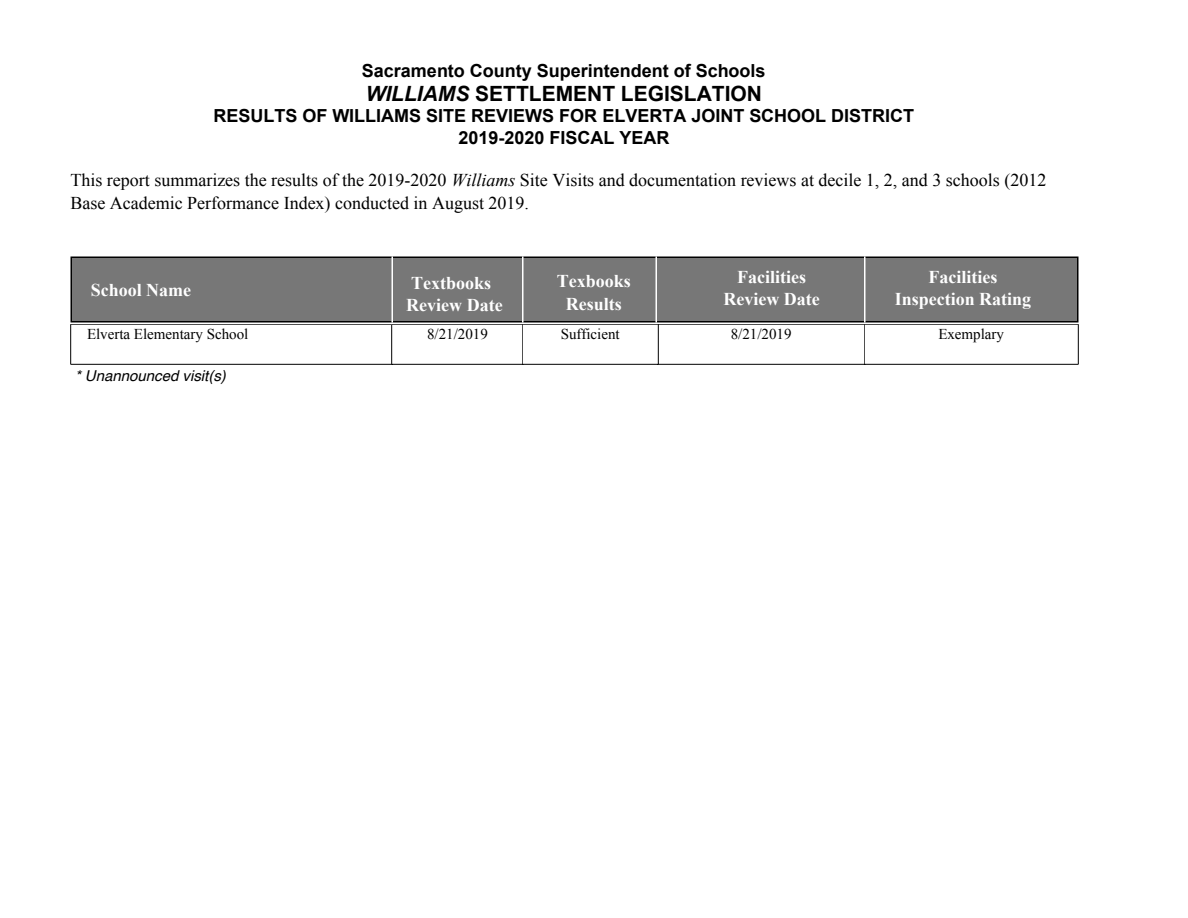
<style>
.page{position:relative;width:1188px;height:918px;background:#fff}
.page>*{position:absolute;margin:0;border:0;box-sizing:border-box;transform-origin:0 0}
.t1{font:700 21px "Arial";color:#000}
.t2{font:18px/22.5px "Times New Roman";color:#000}
.t3{font:700 18px/22.5px "Arial";color:#000;text-align:center}
.t4{font:700 18px/22.5px "Times New Roman";color:#fff;text-align:center}
.t5{font:15px "Times New Roman";color:#000}
.t6{font:italic 15px "Helvetica";color:#000}
.s1{font-style:italic}
</style>
<div class="page">
<div style="left:72px;top:258px;width:1005px;height:63px;background:#777"></div>
<hr style="left:70px;top:256px;width:1008px;height:2px;background:#000">
<hr style="left:70px;top:321px;width:1008px;height:1px;background:#000">
<hr style="left:1077px;top:258px;width:1px;height:63px;background:#000">
<hr style="left:70px;top:258px;width:2px;height:63px;background:#000">
<hr style="left:392px;top:256px;width:1px;height:66px;background:#fff">
<hr style="left:522px;top:256px;width:2px;height:66px;background:#fff">
<hr style="left:656px;top:256px;width:1px;height:66px;background:#fff">
<hr style="left:864px;top:256px;width:2px;height:66px;background:#fff">
<hr style="left:70px;top:364px;width:323px;height:1px;background:#000">
<hr style="left:70px;top:324px;width:1px;height:40px;background:#000">
<hr style="left:1078px;top:324px;width:1px;height:40px;background:#000">
<svg style="left:71px;top:324px;width:1007px;height:41px"></svg>
<p class="t3" style="left:362px;top:61px;width:405px">Sacramento County Superintendent of Schools</p>
<p class="t1" style="left:366px;top:85px;width:398px"><span class="s1">WILLIAMS</span> SETTLEMENT LEGISLATION</p>
<p class="t3" style="left:213px;top:106px;width:702px">RESULTS OF WILLIAMS SITE REVIEWS FOR ELVERTA JOINT SCHOOL DISTRICT<br>2019-2020 FISCAL YEAR</p>
<p class="t2" style="left:70px;top:170px;width:977px">This report summarizes the results of the 2019-2020 <span class="s1">Williams</span> Site Visits and documentation reviews at decile 1, 2, and 3 schools (2012<br>Base Academic Performance Index) conducted in August 2019.</p>
<p class="t4" style="left:91px;top:280px;width:102px">School Name</p>
<p class="t4" style="left:406px;top:273px;width:98px;text-align:left">Textbooks<br>Review Date</p>
<p class="t4" style="left:557px;top:272px;width:75px">Texbooks<br>Results</p>
<p class="t4" style="left:724px;top:267px;width:98px">Facilities<br>Review Date</p>
<p class="t4" style="left:895px;top:267px;width:138px">Facilities<br>Inspection Rating</p>
<p class="t5" style="left:87px;top:329px;width:163px">Elverta Elementary School</p>
<p class="t5" style="left:427px;top:329px;width:62px">8/21/2019</p>
<p class="t5" style="left:561px;top:329px;width:61px">Sufficient</p>
<p class="t5" style="left:731px;top:329px;width:62px">8/21/2019</p>
<p class="t5" style="left:938px;top:329px;width:67px">Exemplary</p>
<p class="t6" style="left:75px;top:370px;width:152px">* Unannounced visit(s)</p>
</div>
